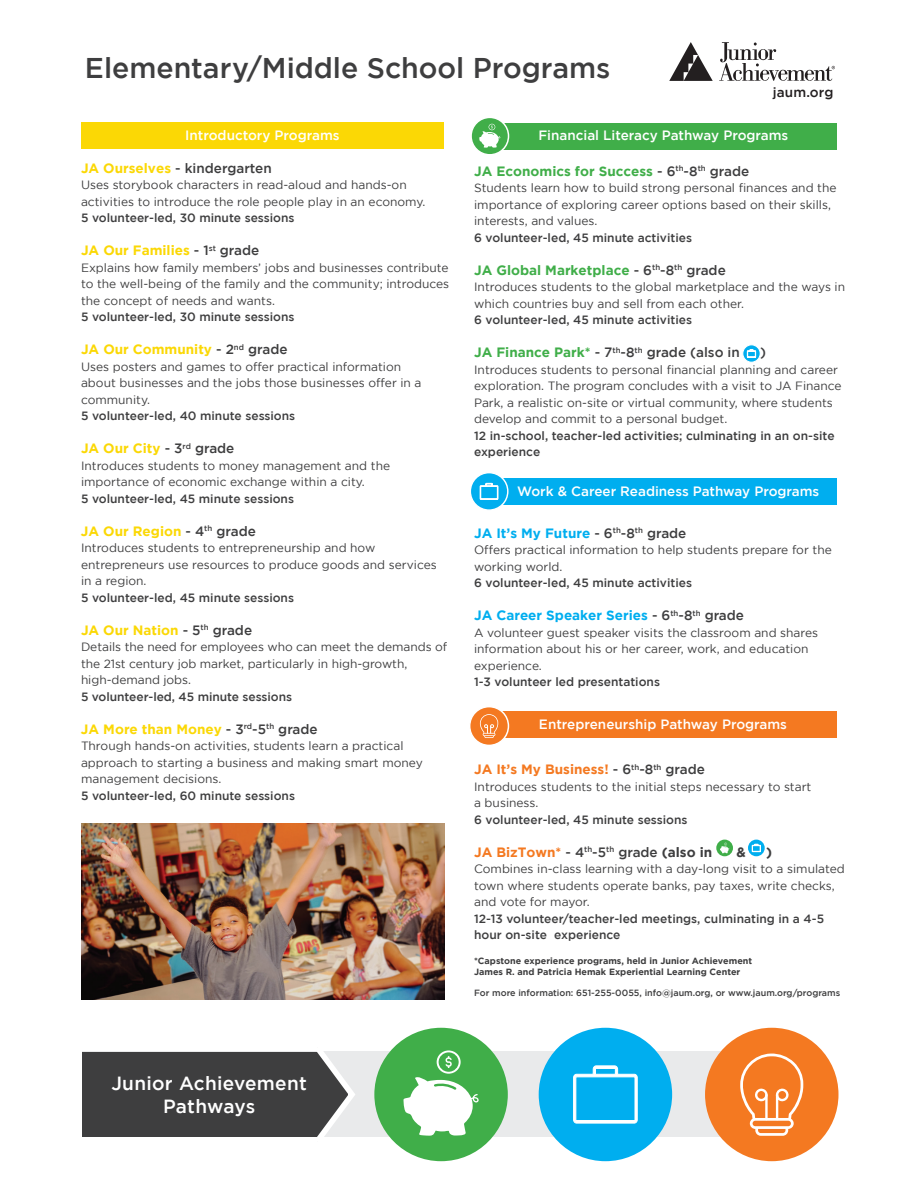
<style>
.page{position:relative;width:918px;height:1188px;background:#fff}
.page>*{position:absolute;margin:0;border:0;box-sizing:border-box;transform-origin:0 0}
.t1{font:500 28.5px "Gotham";color:#3e3e3f}
.t2{font:500 19.05px/23.1px "Gotham";letter-spacing:.015em;color:#fff;text-align:center}
.t3{font:700 13.5px "Gotham";color:#fbd805}
.t4{font:500 13.5px "Gotham";color:#fff}
.t5{font:700 13.5px "Gotham";color:#40ae49}
.t6{font:700 13.5px "Gotham";color:#00aeef}
.t7{font:700 13.5px "Gotham";color:#f47921}
.t8{font:500 13.5px "Gotham";color:#3e3e3f}
.t9{font:500 13.5px "Gotham";letter-spacing:.01em;color:#231f20}
.t10{font:700 13.5px "Gotham";color:#3e3e3f}
.t11{font:12px/16.5px "Gotham";color:#3e3e3f}
.t12{font:500 12px/16.5px "Gotham";color:#3e3e3f}
.t13{font:700 9px/10.8px "Gotham";color:#3e3e3f}
.t14{font:500 9px "Gotham";color:#3e3e3f}
.s1{font-weight:700;color:#fbd805}
.s2{font-weight:500;color:#3e3e3f}
.s3{font-weight:700;color:#40ae49}
.s4{color:#3e3e3f}
</style>
<div class="page">
<img style="left:82px;top:824px;width:363px;height:175px">
<div style="left:81px;top:122px;width:363px;height:27px;background:#fbd805"></div>
<div style="left:494px;top:478px;width:343px;height:27px;background:#00aeef"></div>
<svg style="left:719px;top:42px;width:116px;height:39px"></svg>
<svg style="left:669px;top:42px;width:44px;height:39px"></svg>
<div style="left:82px;top:1052px;width:685px;height:85px;background:#e9eaeb"></div>
<div style="left:705px;top:1028px;width:133px;height:133px;background:#f47921;border-radius:50%"></div>
<svg style="left:740px;top:1053px;width:63px;height:83px"></svg>
<hr style="left:765px;top:1095px;width:3px;height:24px;background:#fff">
<div style="left:755px;top:1088px;width:13px;height:14px;border:2px solid #fff;border-radius:50%"></div>
<hr style="left:776px;top:1095px;width:2px;height:24px;background:#fff">
<div style="left:776px;top:1088px;width:13px;height:14px;border:2px solid #fff;border-radius:50%"></div>
<div style="left:539px;top:1028px;width:133px;height:133px;background:#00aeef;border-radius:50%"></div>
<svg style="left:573px;top:1065px;width:65px;height:59px"></svg>
<div style="left:374px;top:1028px;width:134px;height:133px;background:#40ae49;border-radius:50%"></div>
<svg style="left:403px;top:1050px;width:76px;height:86px"></svg>
<div style="left:82px;top:1052px;width:236px;height:85px;background:#3e3e3f"></div>
<svg style="left:309px;top:1051px;width:50px;height:86px"></svg>
<div style="left:490px;top:123px;width:347px;height:26px;background:#40ae49"></div>
<svg style="left:471px;top:117px;width:38px;height:38px"></svg>
<div style="left:470px;top:117px;width:39px;height:39px;border:2px solid #fff;border-radius:50%"></div>
<svg style="left:479px;top:124px;width:21px;height:24px"></svg>
<svg style="left:470px;top:473px;width:38px;height:37px"></svg>
<div style="left:470px;top:472px;width:39px;height:39px;border:1px solid #fff;border-radius:50%"></div>
<svg style="left:480px;top:483px;width:18px;height:17px"></svg>
<div style="left:480px;top:712px;width:357px;height:26px;background:#f47921"></div>
<div style="left:470px;top:707px;width:38px;height:38px;background:#f47921;border-radius:50%"></div>
<div style="left:469px;top:706px;width:40px;height:40px;border:2px solid #fff;border-radius:50%"></div>
<svg style="left:480px;top:714px;width:18px;height:24px"></svg>
<svg style="left:743px;top:345px;width:17px;height:17px"></svg>
<div style="left:743px;top:345px;width:17px;height:18px;border:1px solid #fff;border-radius:50%"></div>
<svg style="left:747px;top:350px;width:9px;height:7px"></svg>
<svg style="left:716px;top:840px;width:17px;height:16px"></svg>
<svg style="left:720px;top:843px;width:9px;height:10px"></svg>
<svg style="left:748px;top:840px;width:17px;height:16px"></svg>
<svg style="left:752px;top:844px;width:9px;height:8px"></svg>
<h1 class="t1" style="left:85px;top:51px;width:527px">Elementary/Middle School Programs</h1>
<p class="t9" style="left:773px;top:85px;width:62px">jaum.org</p>
<p class="t4" style="left:185px;top:128px;width:156px">Introductory Programs</p>
<p class="t8" style="left:81px;top:160px;width:192px"><span class="s1">JA Ourselves</span> - kindergarten</p>
<p class="t11" style="left:81px;top:176px;width:346px">Uses storybook characters in read-aloud and hands-on activities to introduce the role people play in an economy.</p>
<p class="t12" style="left:81px;top:209px;width:215px">5 volunteer-led, 30 minute sessions</p>
<p class="t3" style="left:81px;top:243px;width:180px">JA Our Families <span class="s2">- 1</span><sup>st</sup> <span class="s2">grade</span></p>
<p class="t11" style="left:81px;top:259px;width:370px;text-align:justify">Explains how family members’ jobs and businesses contribute to the well-being of the family and the community; introduces the concept of needs and wants.</p>
<p class="t12" style="left:81px;top:308px;width:215px">5 volunteer-led, 30 minute sessions</p>
<p class="t3" style="left:81px;top:342px;width:208px">JA Our Community <span class="s2">- 2</span><sup>nd</sup> <span class="s2">grade</span></p>
<p class="t11" style="left:81px;top:358px;width:342px">Uses posters and games to offer practical information about businesses and the jobs those businesses offer in a community.</p>
<p class="t12" style="left:81px;top:407px;width:216px">5 volunteer-led, 40 minute sessions</p>
<p class="t3" style="left:81px;top:441px;width:155px">JA Our City <span class="s2">- 3</span><sup>rd</sup> <span class="s2">grade</span></p>
<p class="t11" style="left:81px;top:457px;width:311px">Introduces students to money management and the importance of economic exchange within a city.</p>
<p class="t12" style="left:81px;top:490px;width:215px">5 volunteer-led, 45 minute sessions</p>
<p class="t3" style="left:81px;top:523px;width:176px">JA Our Region <span class="s2">- 4</span><sup>th</sup> <span class="s2">grade</span></p>
<p class="t11" style="left:81px;top:539px;width:357px">Introduces students to entrepreneurship and how entrepreneurs use resources to produce goods and services in a region.</p>
<p class="t12" style="left:81px;top:589px;width:215px">5 volunteer-led, 45 minute sessions</p>
<p class="t3" style="left:81px;top:622px;width:173px">JA Our Nation <span class="s2">- 5</span><sup>th</sup> <span class="s2">grade</span></p>
<p class="t11" style="left:81px;top:638px;width:368px">Details the need for employees who can meet the demands of the 21st century job market, particularly in high-growth, high-demand jobs.</p>
<p class="t12" style="left:81px;top:688px;width:213px">5 volunteer-led, 45 minute sessions</p>
<p class="t3" style="left:81px;top:721px;width:238px">JA More than Money <span class="s2">- 3</span><sup>rd</sup><span class="s2">-5</span><sup>th</sup> <span class="s2">grade</span></p>
<p class="t11" style="left:81px;top:737px;width:343px">Through hands-on activities, students learn a practical approach to starting a business and making smart money management decisions.</p>
<p class="t12" style="left:81px;top:787px;width:216px">5 volunteer-led, 60 minute sessions</p>
<p class="t4" style="left:538px;top:128px;width:251px">Financial Literacy Pathway Programs</p>
<p class="t5" style="left:474px;top:163px;width:277px">JA Economics for Success <span class="s2">- 6</span><sup>th</sup><span class="s2">-8</span><sup>th</sup> <span class="s2">grade</span></p>
<p class="t11" style="left:474px;top:180px;width:364px">Students learn how to build strong personal finances and the importance of exploring career options based on their skills, interests, and values.</p>
<p class="t12" style="left:474px;top:229px;width:220px">6 volunteer-led, 45 minute activities</p>
<p class="t5" style="left:474px;top:262px;width:253px">JA Global Marketplace <span class="s2">- 6</span><sup>th</sup><span class="s2">-8</span><sup>th</sup> <span class="s2">grade</span></p>
<p class="t11" style="left:474px;top:279px;width:373px">Introduces students to the global marketplace and the ways in which countries buy and sell from each other.</p>
<p class="t12" style="left:474px;top:312px;width:220px">6 volunteer-led, 45 minute activities</p>
<p class="t8" style="left:474px;top:345px;width:267px"><span class="s3">JA Finance Park*</span> - 7<sup>th</sup>-8<sup>th</sup> grade (also in</p>
<p class="t8" style="left:760px;top:345px;width:7px">)</p>
<p class="t11" style="left:474px;top:361px;width:369px">Introduces students to personal financial planning and career exploration. The program concludes with a visit to JA Finance Park, a realistic on-site or virtual community, where students develop and commit to a personal budget.</p>
<p class="t12" style="left:474px;top:427px;width:362px">12 in-school, teacher-led activities; culminating in an on-site experience</p>
<p class="t4" style="left:517px;top:483px;width:304px">Work &amp; Career Readiness Pathway Programs</p>
<p class="t6" style="left:474px;top:525px;width:214px">JA It’s My Future <span class="s2">- 6</span><sup>th</sup><span class="s2">-8</span><sup>th</sup> <span class="s2">grade</span></p>
<p class="t11" style="left:474px;top:541px;width:359px">Offers practical information to help students prepare for the working world.</p>
<p class="t12" style="left:474px;top:574px;width:220px">6 volunteer-led, 45 minute activities</p>
<p class="t6" style="left:474px;top:608px;width:271px">JA Career Speaker Series <span class="s2">- 6</span><sup>th</sup><span class="s2">-8</span><sup>th</sup> <span class="s2">grade</span></p>
<p class="t11" style="left:474px;top:624px;width:346px">A volunteer guest speaker visits the classroom and shares information about his or her career, work, and education experience.</p>
<p class="t12" style="left:474px;top:673px;width:187px">1-3 volunteer led presentations</p>
<p class="t4" style="left:539px;top:717px;width:250px">Entrepreneurship Pathway Programs</p>
<p class="t7" style="left:474px;top:762px;width:232px">JA It’s My Business! <span class="s2">- 6</span><sup>th</sup><span class="s2">-8</span><sup>th</sup> <span class="s2">grade</span></p>
<p class="t11" style="left:474px;top:778px;width:339px">Introduces students to the initial steps necessary to start a business.</p>
<p class="t12" style="left:474px;top:811px;width:215px">6 volunteer-led, 45 minute sessions</p>
<p class="t7" style="left:474px;top:844px;width:240px">JA BizTown* <span class="s2">- 4</span><sup>th</sup><span class="s2">-5</span><sup>th</sup> <span class="s2">grade</span> <span class="s4">(also in</span></p>
<p class="t10" style="left:737px;top:844px;width:11px">&amp;</p>
<p class="t10" style="left:766px;top:844px;width:8px">)</p>
<p class="t11" style="left:474px;top:861px;width:372px">Combines in-class learning with a day-long visit to a simulated town where students operate banks, pay taxes, write checks, and vote for mayor.</p>
<p class="t12" style="left:474px;top:910px;width:352px">12-13 volunteer/teacher-led meetings, culminating in a 4-5 hour on-site experience</p>
<p class="t13" style="left:474px;top:955px;width:280px">*Capstone experience programs, held in Junior Achievement<br>James R. and Patricia Hemak Experiential Learning Center</p>
<p class="t14" style="left:474px;top:988px;width:368px">For more information: 651-255-0055, info@jaum.org, or www.jaum.org/programs</p>
<h2 class="t2" style="left:111px;top:1071px;width:197px">Junior Achievement<br>Pathways</h2>
</div>
